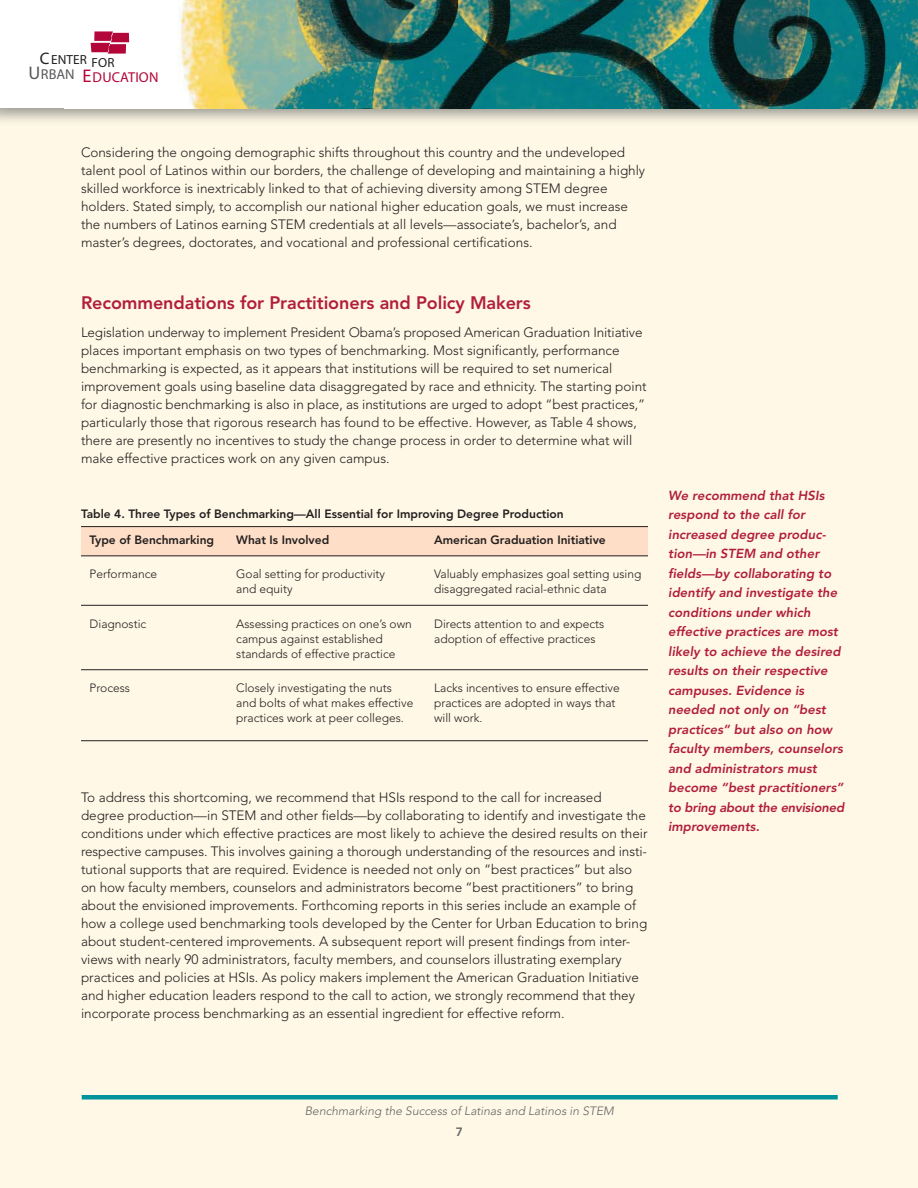
<style>
.page{position:relative;width:918px;height:1188px;background:#fff8e6}
.page>*{position:absolute;margin:0;border:0;box-sizing:border-box;transform-origin:0 0}
.t1{font:800 18px "Avenir";letter-spacing:-.005em;color:#b11e3c}
.t2{font:14.4px "Arrow Font";letter-spacing:.01em;color:#b20738}
.t3{font:300 13.5px/18px "Avenir";color:#231f20}
.t4{font:13.2px "LG Sans Bld";letter-spacing:.01em;color:#231f20}
.t5{font:800 13.05px/19.5px "Avenir";letter-spacing:.005em;color:#b11e3c}
.t6{font:300 12px "Avenir";color:#231f20}
.t7{font:800 12px/25.8px "Avenir";color:#231f20}
.t8{font:300 12px "Avenir";color:#636466}
.t9{font:800 12px "Avenir";color:#636466}
.s1{font-size:16.65px}
.s2{font-size:18.3px}
</style>
<div class="page">
<div style="left:81px;top:527px;width:567px;height:29px;background:#fedec6"></div>
<hr style="left:81px;top:526px;width:567px;height:1px;background:#231f20">
<hr style="left:81px;top:556px;width:567px;height:1px;background:#231f20">
<hr style="left:81px;top:605px;width:567px;height:1px;background:#231f20">
<hr style="left:81px;top:669px;width:567px;height:1px;background:#231f20">
<hr style="left:81px;top:740px;width:567px;height:1px;background:#231f20">
<div style="left:82px;top:1095px;width:756px;height:5px;background:#00939b"></div>
<img style="left:0;top:108px;width:918px;height:14px">
<div style="left:0;top:0;width:918px;height:108px;background:#fff"></div>
<img style="left:90px;top:0;width:828px;height:108px">
<svg style="left:91px;top:31px;width:38px;height:23px"></svg>
<p class="t4" style="left:40px;top:52px;width:76px"><span class="s1">C</span>ENTER FOR</p>
<p class="t2" style="left:29px;top:69px;width:131px"><sup>U</sup><sup>RBAN</sup> <span class="s2">E</span>DUCATION</p>
<p class="t3" style="left:81px;top:144px;width:566px">Considering the ongoing demographic shifts throughout this country and the undeveloped talent pool of Latinos within our borders, the challenge of developing and maintaining a highly skilled workforce is inextricably linked to that of achieving diversity among STEM degree holders. Stated simply, to accomplish our national higher education goals, we must increase the numbers of Latinos earning STEM credentials at all levels—associate’s, bachelor’s, and master’s degrees, doctorates, and vocational and professional certifications.</p>
<h1 class="t1" style="left:81px;top:295px;width:451px">Recommendations for Practitioners and Policy Makers</h1>
<p class="t3" style="left:81px;top:325px;width:567px">Legislation underway to implement President Obama’s proposed American Graduation Initiative places important emphasis on two types of benchmarking. Most significantly, performance benchmarking is expected, as it appears that institutions will be required to set numerical improvement goals using baseline data disaggregated by race and ethnicity. The starting point for diagnostic benchmarking is also in place, as institutions are urged to adopt “best practices,” particularly those that rigorous research has found to be effective. However, as Table 4 shows, there are presently no incentives to study the change process in order to determine what will make effective practices work on any given campus.</p>
<p class="t7" style="left:90px;top:502px;width:476px;text-indent:-9px">Table 4. Three Types of Benchmarking—All Essential for Improving Degree Production<br>Type of Benchmarking</p>
<p class="t7" style="left:236px;top:528px;width:95px">What Is Involved</p>
<p class="t7" style="left:434px;top:528px;width:173px">American Graduation Initiative</p>
<p class="t6" style="left:90px;top:569px;width:69px">Performance</p>
<p class="t6" style="left:236px;top:569px;width:150px">Goal setting for productivity</p>
<p class="t6" style="left:434px;top:569px;width:209px">Valuably emphasizes goal setting using</p>
<p class="t6" style="left:236px;top:584px;width:58px">and equity</p>
<p class="t6" style="left:434px;top:584px;width:174px">disaggregated racial-ethnic data</p>
<p class="t6" style="left:90px;top:619px;width:58px">Diagnostic</p>
<p class="t6" style="left:236px;top:619px;width:177px">Assessing practices on one’s own</p>
<p class="t6" style="left:434px;top:619px;width:172px">Directs attention to and expects</p>
<p class="t6" style="left:236px;top:634px;width:148px">campus against established</p>
<p class="t6" style="left:434px;top:634px;width:163px">adoption of effective practices</p>
<p class="t6" style="left:236px;top:649px;width:161px">standards of effective practice</p>
<p class="t6" style="left:90px;top:683px;width:42px">Process</p>
<p class="t6" style="left:236px;top:683px;width:157px">Closely investigating the nuts</p>
<p class="t6" style="left:434px;top:683px;width:187px">Lacks incentives to ensure effective</p>
<p class="t6" style="left:236px;top:698px;width:179px">and bolts of what makes effective</p>
<p class="t6" style="left:434px;top:698px;width:183px">practices are adopted in ways that</p>
<p class="t6" style="left:236px;top:713px;width:169px">practices work at peer colleges.</p>
<p class="t6" style="left:434px;top:713px;width:50px">will work.</p>
<p class="t3" style="left:81px;top:789px;width:568px">To address this shortcoming, we recommend that HSIs respond to the call for increased degree production—in STEM and other fields—by collaborating to identify and investigate the conditions under which effective practices are most likely to achieve the desired results on their respective campuses. This involves gaining a thorough understanding of the resources and insti&shy;tutional supports that are required. Evidence is needed not only on “best practices” but also on how faculty members, counselors and administrators become “best practitioners” to bring about the envisioned improvements. Forthcoming reports in this series include an example of how a college used benchmarking tools developed by the Center for Urban Education to bring about student-centered improvements. A subsequent report will present findings from inter&shy;views with nearly 90 administrators, faculty members, and counselors illustrating exemplary practices and policies at HSIs. As policy makers implement the American Graduation Initiative and higher education leaders respond to the call to action, we strongly recommend that they incorporate process benchmarking as an essential ingredient for effective reform.</p>
<p class="t5" style="left:668px;top:487px;width:179px">We recommend that HSIs respond to the call for increased degree produc&shy;tion—in STEM and other fields—by collaborating to identify and investigate the conditions under which effective practices are most likely to achieve the desired results on their respective campuses. Evidence is needed not only on “best practices” but also on how faculty members, counselors and administrators must become “best practitioners” to bring about the envisioned improvements.</p>
<p class="t8" style="left:305px;top:1106px;width:312px">Benchmarking the Success of Latinas and Latinos in STEM</p>
<p class="t9" style="left:456px;top:1127px;width:9px">7</p>
</div>
